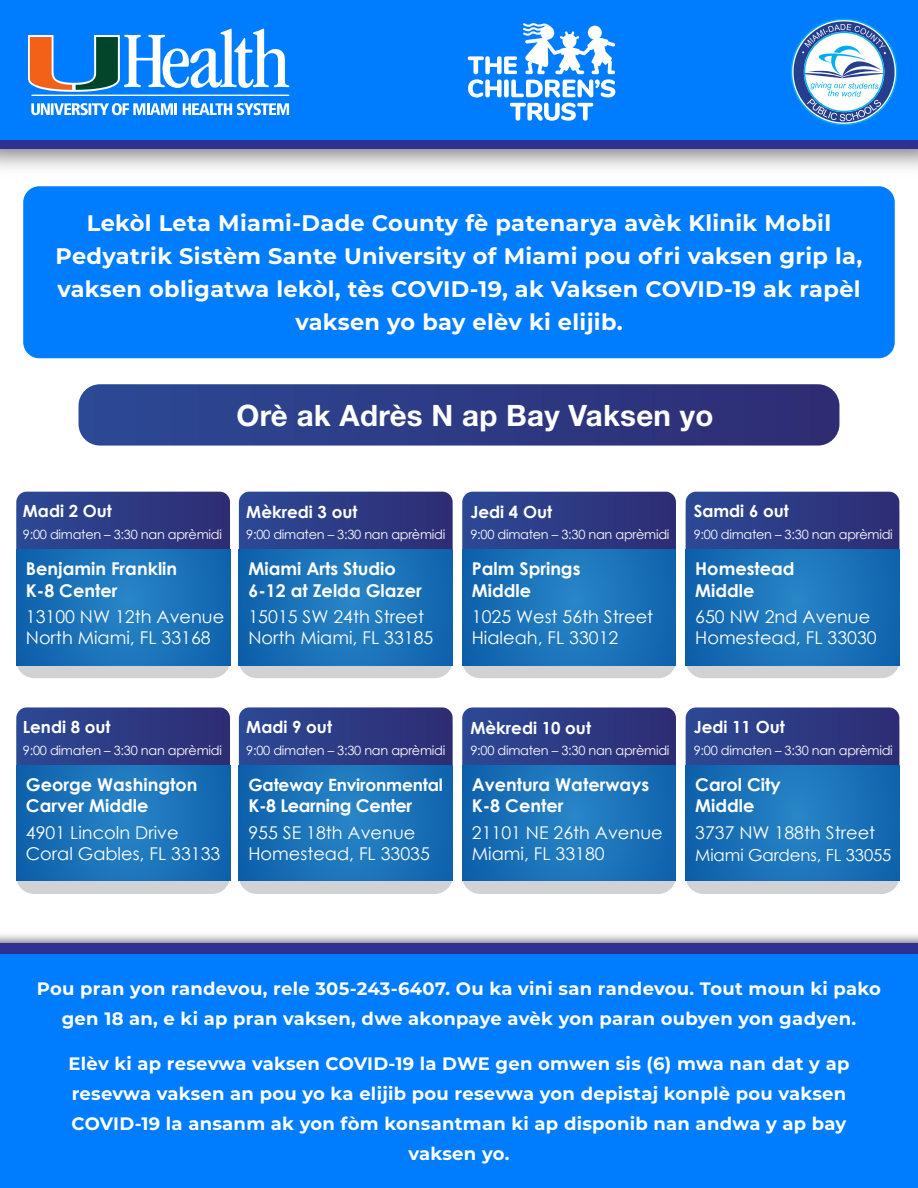
<style>
.page{position:relative;width:918px;height:1188px;background:#fff}
.page>*{position:absolute;margin:0;border:0;box-sizing:border-box;transform-origin:0 0}
.t1{font:700 29.55px "Helvetica Neue LT Std";letter-spacing:.01em;color:#fff}
.t2{font:700 22.5px/33px "Montserrat";letter-spacing:.015em;color:#fff;text-align:center}
.t3{font:700 18px/30px "Montserrat";letter-spacing:.015em;color:#fff;text-align:center}
.t4{font:17.55px/21.1px "Century Gothic";color:#fff}
.t5{font:700 17.55px/21.1px "Century Gothic";color:#fff}
.t6{font:700 17.55px "Century Gothic";letter-spacing:-.02em;color:#fff}
.t7{font:700 16.95px "Century Gothic";letter-spacing:-.01em;color:#fff}
.t8{font:700 16.8px "Century Gothic";color:#fff}
.t9{font:16.5px "Century Gothic";letter-spacing:-.005em;color:#fff}
.t10{font:12.75px "Century Gothic";letter-spacing:-.02em;color:#fff}
</style>
<div class="page">
<div style="left:0;top:23px;width:918px;height:126px;background:#2e3192"></div>
<div style="left:0;top:0;width:918px;height:140px;background:#007dff"></div>
<svg style="left:791px;top:19px;width:106px;height:106px"></svg>
<svg style="left:28px;top:28px;width:261px;height:68px"></svg>
<svg style="left:183px;top:103px;width:106px;height:12px"></svg>
<svg style="left:31px;top:103px;width:146px;height:12px"></svg>
<svg style="left:468px;top:23px;width:147px;height:74px"></svg>
<svg style="left:510px;top:103px;width:83px;height:18px"></svg>
<svg style="left:79px;top:384px;width:760px;height:62px;background:#313e86"></svg>
<div style="left:23px;top:186px;width:872px;height:172px;background:#007dff;border-radius:16px"></div>
<img style="left:0;top:935px;width:918px;height:9px">
<div style="left:0;top:945px;width:918px;height:243px;background:#007dff"></div>
<div style="left:0;top:944px;width:918px;height:10px;background:#2e3192"></div>
<div style="left:16px;top:495px;width:214px;height:183px;background:#d0d2d3;border-radius:18px"></div>
<svg style="left:16px;top:492px;width:214px;height:57px;background:#2d3b84"></svg>
<svg style="left:16px;top:549px;width:214px;height:116px;background:#1971b7"></svg>
<div style="left:239px;top:495px;width:214px;height:183px;background:#d0d2d3;border-radius:18px"></div>
<svg style="left:239px;top:492px;width:214px;height:57px;background:#2d3b84"></svg>
<svg style="left:239px;top:549px;width:214px;height:116px;background:#1971b7"></svg>
<div style="left:462px;top:495px;width:214px;height:183px;background:#d0d2d3;border-radius:18px"></div>
<svg style="left:462px;top:492px;width:214px;height:58px;background:#2d3c85"></svg>
<svg style="left:462px;top:550px;width:214px;height:115px;background:#1971b7"></svg>
<div style="left:686px;top:495px;width:213px;height:183px;background:#d0d2d3;border-radius:18px"></div>
<svg style="left:686px;top:492px;width:213px;height:58px;background:#2d3c85"></svg>
<svg style="left:686px;top:550px;width:213px;height:115px;background:#1971b7"></svg>
<div style="left:16px;top:710px;width:214px;height:184px;background:#d0d2d3;border-radius:18px"></div>
<svg style="left:16px;top:707px;width:214px;height:58px;background:#2f3d85"></svg>
<svg style="left:16px;top:765px;width:214px;height:116px;background:#1971b7"></svg>
<div style="left:239px;top:710px;width:214px;height:184px;background:#d0d2d3;border-radius:18px"></div>
<svg style="left:239px;top:707px;width:214px;height:58px;background:#2f3d85"></svg>
<svg style="left:239px;top:765px;width:214px;height:116px;background:#1971b7"></svg>
<div style="left:462px;top:710px;width:214px;height:184px;background:#d0d2d3;border-radius:18px"></div>
<svg style="left:462px;top:707px;width:214px;height:58px;background:#2f3d85"></svg>
<svg style="left:462px;top:765px;width:214px;height:116px;background:#1971b7"></svg>
<div style="left:686px;top:710px;width:213px;height:184px;background:#d0d2d3;border-radius:18px"></div>
<svg style="left:686px;top:707px;width:213px;height:58px;background:#2f3d85"></svg>
<svg style="left:686px;top:765px;width:213px;height:116px;background:#1971b7"></svg>
<p class="t2" style="left:56px;top:206px;width:808px">Lekòl Leta Miami-Dade County fè patenarya avèk Klinik Mobil Pedyatrik Sistèm Sante University of Miami pou ofri vaksen grip la, vaksen obligatwa lekòl, tès COVID-19, ak Vaksen COVID-19 ak rapèl vaksen yo bay elèv ki elijib.</p>
<h1 class="t1" style="left:237px;top:397px;width:479px">Orè ak Adrès N ap Bay Vaksen yo</h1>
<p class="t8" style="left:23px;top:499px;width:91px">Madi 2 Out</p>
<p class="t10" style="left:23px;top:525px;width:201px">9:00 dimaten – 3:30 nan aprèmidi</p>
<p class="t5" style="left:26px;top:558px;width:153px">Benjamin Franklin<br>K-8 Center</p>
<p class="t4" style="left:26px;top:606px;width:200px">13100 NW 12th Avenue<br>North Miami, FL 33168</p>
<p class="t8" style="left:246px;top:499px;width:113px">Mèkredi 3 out</p>
<p class="t10" style="left:246px;top:526px;width:201px">9:00 dimaten – 3:30 nan aprèmidi</p>
<p class="t5" style="left:248px;top:558px;width:175px">Miami Arts Studio<br>6-12 at Zelda Glazer</p>
<p class="t4" style="left:248px;top:606px;width:186px">15015 SW 24th Street<br>North Miami, FL 33185</p>
<p class="t8" style="left:470px;top:499px;width:83px">Jedi 4 Out</p>
<p class="t10" style="left:470px;top:526px;width:201px">9:00 dimaten – 3:30 nan aprèmidi</p>
<p class="t5" style="left:472px;top:558px;width:110px">Palm Springs<br>Middle</p>
<p class="t4" style="left:472px;top:606px;width:183px">1025 West 56th Street<br>Hialeah, FL 33012</p>
<p class="t8" style="left:694px;top:499px;width:97px">Samdi 6 out</p>
<p class="t10" style="left:694px;top:525px;width:201px">9:00 dimaten – 3:30 nan aprèmidi</p>
<p class="t5" style="left:695px;top:558px;width:101px">Homestead<br>Middle</p>
<p class="t4" style="left:695px;top:606px;width:183px">650 NW 2nd Avenue<br>Homestead, FL 33030</p>
<p class="t8" style="left:23px;top:714px;width:89px">Lendi 8 out</p>
<p class="t10" style="left:23px;top:741px;width:201px">9:00 dimaten – 3:30 nan aprèmidi</p>
<p class="t5" style="left:26px;top:773px;width:173px">George Washington<br>Carver Middle</p>
<p class="t4" style="left:26px;top:821px;width:196px">4901 Lincoln Drive<br>Coral Gables, FL 33133</p>
<p class="t8" style="left:246px;top:715px;width:87px">Madi 9 out</p>
<p class="t10" style="left:246px;top:741px;width:201px">9:00 dimaten – 3:30 nan aprèmidi</p>
<p class="t7" style="left:248px;top:772px;width:196px">Gateway Environmental</p>
<p class="t6" style="left:248px;top:792px;width:165px">K-8 Learning Center</p>
<p class="t4" style="left:248px;top:821px;width:183px">955 SE 18th Avenue<br>Homestead, FL 33035</p>
<p class="t8" style="left:470px;top:715px;width:122px">Mèkredi 10 out</p>
<p class="t10" style="left:470px;top:742px;width:201px">9:00 dimaten – 3:30 nan aprèmidi</p>
<p class="t5" style="left:472px;top:773px;width:179px">Aventura Waterways<br>K-8 Center</p>
<p class="t4" style="left:472px;top:821px;width:192px">21101 NE 26th Avenue<br>Miami, FL 33180</p>
<p class="t8" style="left:694px;top:714px;width:93px">Jedi 11 Out</p>
<p class="t10" style="left:694px;top:741px;width:201px">9:00 dimaten – 3:30 nan aprèmidi</p>
<p class="t5" style="left:695px;top:773px;width:87px">Carol City<br>Middle</p>
<p class="t4" style="left:695px;top:821px;width:181px">3737 NW 188th Street</p>
<p class="t9" style="left:695px;top:844px;width:198px">Miami Gardens, FL 33055</p>
<p class="t3" style="left:37px;top:972px;width:846px">Pou pran yon randevou, rele 305-243-6407. Ou ka vini san randevou. Tout moun ki pako gen 18 an, e ki ap pran vaksen, dwe akonpaye avèk yon paran oubyen yon gadyen.</p>
<p class="t3" style="left:69px;top:1047px;width:782px">Elèv ki ap resevwa vaksen COVID-19 la DWE gen omwen sis (6) mwa nan dat y ap resevwa vaksen an pou yo ka elijib pou resevwa yon depistaj konplè pou vaksen COVID-19 la ansanm ak yon fòm konsantman ki ap disponib nan andwa y ap bay vaksen yo.</p>
</div>
